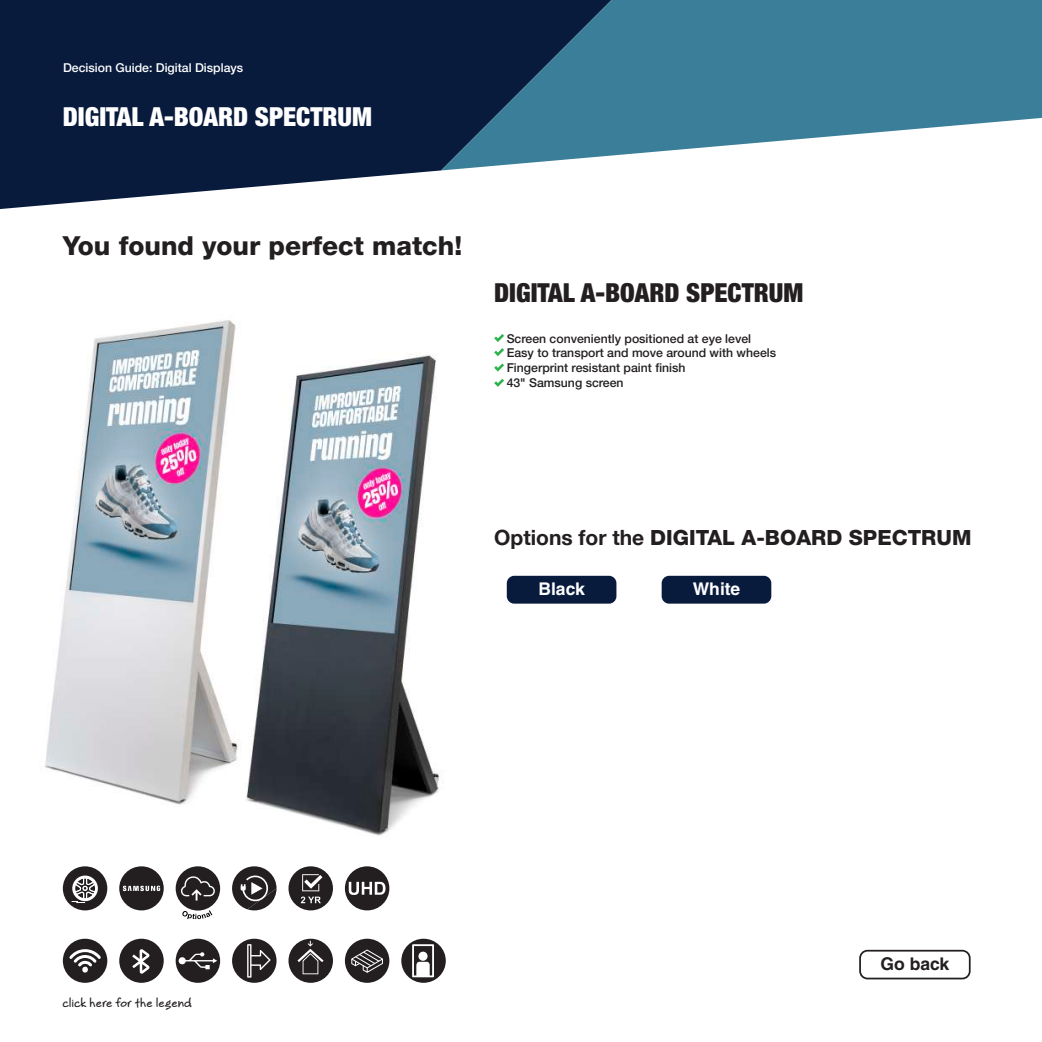
<style>
.page{position:relative;width:1042px;height:1042px;background:#fff}
.page>*{position:absolute;margin:0;border:0;box-sizing:border-box;transform-origin:0 0}
.t1{font:800 26.25px "Helvetica Neue LT Pro";color:#231f20}
.t2{font:900 condensed 26.25px "Helvetica Neue LT Pro";color:#fff}
.t3{font:900 condensed 26.25px "Helvetica Neue LT Pro";color:#231f20}
.t4{font:800 21px "Helvetica Neue LT Pro";color:#231f20}
.t5{font:700 17.5px "Helvetica LT Std";color:#fff}
.t6{font:700 17.5px "Helvetica LT Std";color:#231f20}
.t7{font:700 14px "Bruno JB";color:#231f20}
.t8{font:500 12.25px/14.7px "Helvetica Neue LT Pro";color:#231f20}
.t9{font:500 12.25px "Helvetica Neue LT Pro";color:#fff}
.s1{font-family:"Helvetica Neue";font-weight:700}
</style>
<div class="page">
<svg style="left:0;top:0;width:446px;height:209px;background:#20304f"></svg>
<svg style="left:441px;top:0;width:601px;height:170px;background:#52849c"></svg>
<div style="left:507px;top:576px;width:109px;height:27px;background:#091b3d;border-radius:7px"></div>
<div style="left:661px;top:576px;width:110px;height:27px;background:#091b3d;border-radius:7px"></div>
<div style="left:288px;top:938px;width:45px;height:45px;background:#231f20;border-radius:50%"></div>
<svg style="left:297px;top:941px;width:26px;height:33px"></svg>
<svg style="left:232px;top:866px;width:44px;height:44px"></svg>
<div style="left:176px;top:938px;width:44px;height:45px;background:#231f20;border-radius:50%"></div>
<svg style="left:178px;top:952px;width:39px;height:17px"></svg>
<div style="left:119px;top:866px;width:45px;height:44px;background:#231f20;border-radius:50%"></div>
<svg style="left:123px;top:885px;width:37px;height:6px"></svg>
<div style="left:288px;top:866px;width:45px;height:44px;background:#231f20;border-radius:50%"></div>
<svg style="left:301px;top:874px;width:21px;height:29px"></svg>
<div style="left:345px;top:938px;width:44px;height:45px;background:#231f20;border-radius:50%"></div>
<svg style="left:351px;top:949px;width:32px;height:23px"></svg>
<div style="left:401px;top:938px;width:45px;height:45px;background:#231f20;border-radius:50%"></div>
<svg style="left:412px;top:944px;width:22px;height:33px"></svg>
<div style="left:119px;top:938px;width:45px;height:45px;background:#231f20;border-radius:50%"></div>
<svg style="left:132px;top:949px;width:17px;height:24px"></svg>
<div style="left:63px;top:938px;width:44px;height:45px;background:#231f20;border-radius:50%"></div>
<svg style="left:69px;top:949px;width:32px;height:24px"></svg>
<div style="left:232px;top:938px;width:44px;height:45px;background:#231f20;border-radius:50%"></div>
<svg style="left:247px;top:944px;width:23px;height:33px"></svg>
<svg style="left:494px;top:334px;width:10px;height:8px"></svg>
<svg style="left:494px;top:348px;width:10px;height:8px"></svg>
<svg style="left:494px;top:363px;width:10px;height:8px"></svg>
<svg style="left:494px;top:379px;width:10px;height:8px"></svg>
<div style="left:345px;top:866px;width:44px;height:44px;background:#231f20;border-radius:50%"></div>
<svg style="left:349px;top:882px;width:36px;height:13px"></svg>
<div style="left:859px;top:950px;width:111px;height:29px;border:2px solid #231f20;border-radius:7px"></div>
<div style="left:63px;top:866px;width:44px;height:44px;background:#231f20;border-radius:50%"></div>
<svg style="left:72px;top:875px;width:26px;height:28px"></svg>
<div style="left:176px;top:866px;width:44px;height:44px;background:#231f20;border-radius:50%"></div>
<svg style="left:181px;top:876px;width:34px;height:24px"></svg>
<svg style="left:182px;top:910px;width:30px;height:9px"></svg>
<img style="left:246px;top:354px;width:195px;height:482px">
<img style="left:44px;top:320px;width:195px;height:485px">
<p class="t9" style="left:63px;top:60px;width:182px">Decision Guide: Digital Displays</p>
<h1 class="t2" style="left:63px;top:101px;width:311px">DIGITAL A-BOARD SPECTRUM</h1>
<h1 class="t1" style="left:63px;top:230px;width:401px">You found your perfect match!</h1>
<h1 class="t3" style="left:494px;top:277px;width:311px">DIGITAL A-BOARD SPECTRUM</h1>
<p class="t8" style="left:507px;top:331px;width:271px">Screen conveniently positioned at eye level Easy to transport and move around with wheels Fingerprint resistant paint finish<br>43" Samsung screen</p>
<h2 class="t4" style="left:494px;top:525px;width:479px"><span class="s1">Options for the</span> DIGITAL A-BOARD SPECTRUM</h2>
<h3 class="t5" style="left:538px;top:578px;width:48px">Black</h3>
<h3 class="t5" style="left:693px;top:578px;width:49px">White</h3>
<p class="t7" style="left:62px;top:993px;width:131px">click here for the legend</p>
<h3 class="t6" style="left:880px;top:953px;width:70px">Go back</h3>
</div>
